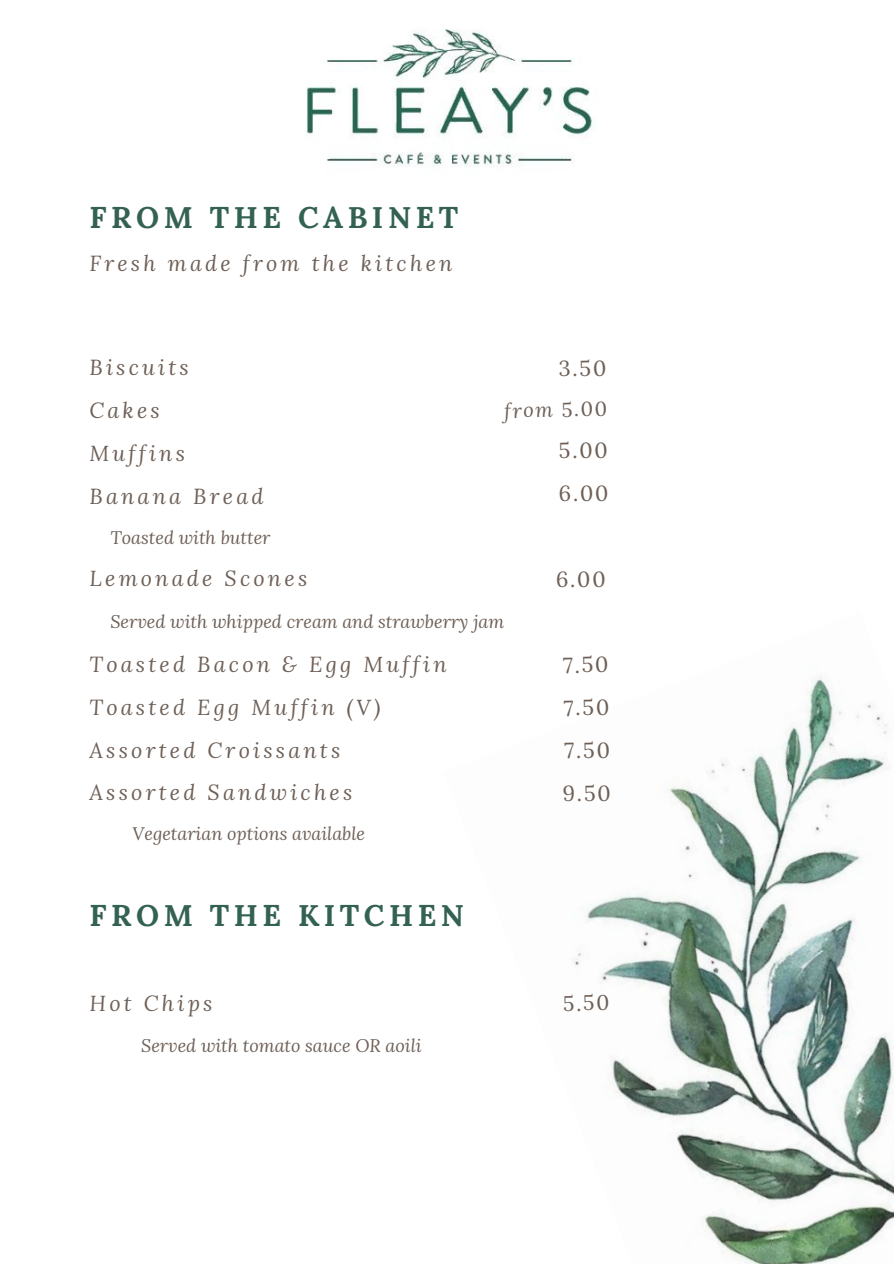
<style>
.page{position:relative;width:894px;height:1264px;background:#fff}
.page>*{position:absolute;margin:0;border:0;box-sizing:border-box;transform-origin:0 0}
.t1{font:700 30px "Lora";letter-spacing:.15em;color:#336252}
.t2{font:italic 21.6px "Lora";letter-spacing:.15em;color:#6e6057}
.t3{font:21.6px "Lora";color:#6e6057}
.t4{font:21px "Lora";color:#6e6057}
.t5{font:italic 20.1px "Lora";color:#6e6057}
.t6{font:italic 18px "Lora";color:#6e6057}
.s1{font-style:normal}
</style>
<div class="page">
<img style="left:306px;top:29px;width:288px;height:138px">
<img style="left:572px;top:675px;width:321px;height:588px">
<p class="t1" style="left:89px;top:198px;width:370px">FROM THE CABINET</p>
<p class="t2" style="left:89px;top:249px;width:364px">Fresh made from the kitchen</p>
<p class="t2" style="left:89px;top:353px;width:101px">Biscuits</p>
<p class="t2" style="left:89px;top:396px;width:72px">Cakes</p>
<p class="t2" style="left:89px;top:438px;width:97px">Muffins</p>
<p class="t2" style="left:89px;top:481px;width:175px">Banana Bread</p>
<p class="t3" style="left:558px;top:354px;width:49px;rotate:-1deg">3.50</p>
<p class="t5" style="left:504px;top:397px;width:104px;rotate:-1deg">from <span class="s1">5.00</span></p>
<p class="t3" style="left:558px;top:436px;width:51px;rotate:-1deg">5.00</p>
<p class="t3" style="left:558px;top:479px;width:51px;rotate:-1deg">6.00</p>
<p class="t6" style="left:110px;top:525px;width:161px">Toasted with butter</p>
<p class="t2" style="left:89px;top:564px;width:219px">Lemonade Scones</p>
<p class="t3" style="left:555px;top:565px;width:51px;rotate:-1deg">6.00</p>
<p class="t6" style="left:110px;top:610px;width:395px">Served with whipped cream and strawberry jam</p>
<p class="t2" style="left:89px;top:649px;width:358px">Toasted Bacon &amp; Egg Muffin</p>
<p class="t2" style="left:89px;top:692px;width:292px">Toasted Egg Muffin (V)</p>
<p class="t2" style="left:89px;top:735px;width:252px">Assorted Croissants</p>
<p class="t2" style="left:89px;top:778px;width:264px">Assorted Sandwiches</p>
<p class="t3" style="left:562px;top:651px;width:47px;rotate:-1deg">7.50</p>
<p class="t3" style="left:563px;top:693px;width:47px;rotate:-1deg">7.50</p>
<p class="t3" style="left:564px;top:736px;width:47px;rotate:-1deg">7.50</p>
<p class="t3" style="left:562px;top:779px;width:50px;rotate:-1deg">9.50</p>
<p class="t6" style="left:132px;top:821px;width:234px">Vegetarian options available</p>
<p class="t1" style="left:89px;top:895px;width:376px">FROM THE KITCHEN</p>
<p class="t2" style="left:89px;top:988px;width:125px">Hot Chips</p>
<p class="t6" style="left:141px;top:1033px;width:282px">Served with tomato sauce OR aoili</p>
<p class="t4" style="left:562px;top:989px;width:48px;rotate:-1deg">5.50</p>
</div>
